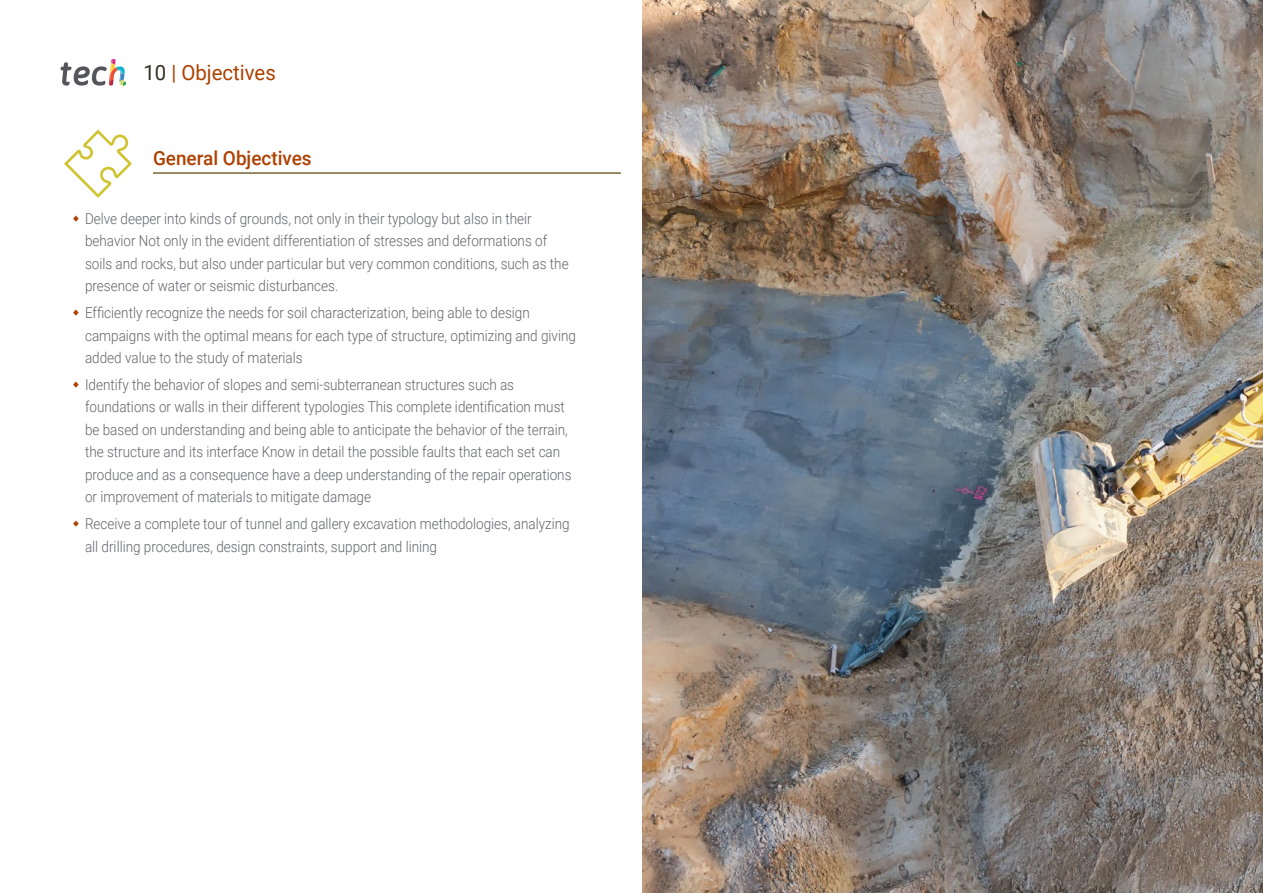
<style>
.page{position:relative;width:1263px;height:893px;background:#fff}
.page>*{position:absolute;margin:0;border:0;box-sizing:border-box;transform-origin:0 0}
.t1{font:21px "Roboto";color:#ae4000}
.t2{font:500 19.5px "Roboto";color:#ae4000}
.t3{font:300 15px/22.5px "Roboto";color:#61646a;scale:.9 1}
.s1{color:#312e20}
</style>
<div class="page">
<hr style="left:153px;top:173px;width:468px;height:1px;background:#ae4000">
<svg style="left:64px;top:130px;width:68px;height:68px"></svg>
<img style="left:642px;top:0;width:621px;height:893px">
<svg style="left:61px;top:59px;width:65px;height:27px"></svg>
<h1 class="t1" style="left:144px;top:57px;width:134px"><span class="s1">10</span> | Objectives</h1>
<h2 class="t2" style="left:153px;top:144px;width:160px">General Objectives</h2>
<p class="t3" style="left:85px;top:207px;width:539px">Delve deeper into kinds of grounds, not only in their typology but also in their behavior Not only in the evident differentiation of stresses and deformations of soils and rocks, but also under particular but very common conditions, such as the presence of water or seismic disturbances.</p>
<p class="t3" style="left:85px;top:301px;width:547px">Efficiently recognize the needs for soil characterization, being able to design campaigns with the optimal means for each type of structure, optimizing and giving added value to the study of materials</p>
<p class="t3" style="left:85px;top:373px;width:542px">Identify the behavior of slopes and semi-subterranean structures such as foundations or walls in their different typologies This complete identification must be based on understanding and being able to anticipate the behavior of the terrain, the structure and its interface Know in detail the possible faults that each set can produce and as a consequence have a deep understanding of the repair operations or improvement of materials to mitigate damage</p>
<p class="t3" style="left:85px;top:512px;width:540px">Receive a complete tour of tunnel and gallery excavation methodologies, analyzing all drilling procedures, design constraints, support and lining</p>
</div>
